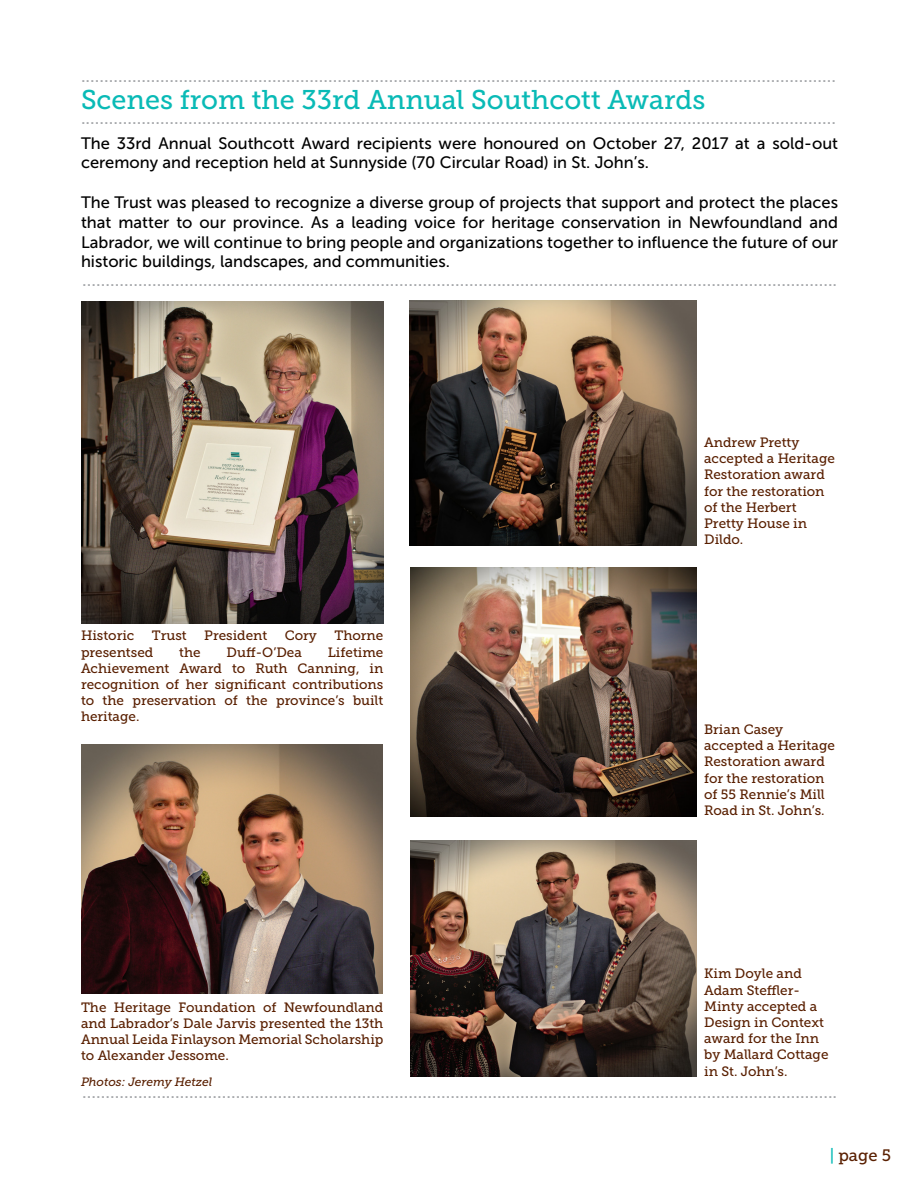
<style>
.page{position:relative;width:918px;height:1188px;background:#fff}
.page>*{position:absolute;margin:0;border:0;box-sizing:border-box;transform-origin:0 0}
.t1{font:27px "Museo Slab 500";color:#09bab6}
.t2{font:18px "Museo Slab 500";color:#a7a9ac}
.t3{font:16.5px/19.8px "Museo Sans 500";color:#000}
.t4{font:16.5px "Museo Slab 500";color:#591f00}
.t5{font:13.5px/16.2px "Museo Slab 500";color:#591f00}
.t6{font:italic 12px "Museo Slab 500";color:#591f00}
.s1{color:#09bab6}
</style>
<div class="page">
<img style="left:410px;top:567px;width:287px;height:249px">
<img style="left:410px;top:840px;width:286px;height:237px">
<img style="left:81px;top:745px;width:301px;height:249px">
<img style="left:81px;top:301px;width:302px;height:323px">
<img style="left:409px;top:301px;width:288px;height:245px">
<p class="t2" style="left:81px;top:66px;width:757px">..................................................................................................................................................................</p>
<h1 class="t1" style="left:81px;top:85px;width:626px">Scenes from the 33rd Annual Southcott Awards</h1>
<p class="t2" style="left:81px;top:108px;width:757px">..................................................................................................................................................................</p>
<p class="t3" style="left:81px;top:133px;width:759px">The 33rd Annual Southcott Award recipients were honoured on October 27, 2017 at a sold-out ceremony and reception held at Sunnyside (70 Circular Road) in St. John’s.</p>
<p class="t3" style="left:81px;top:192px;width:759px;text-align:justify">The Trust was pleased to recognize a diverse group of projects that support and protect the places that matter to our province. As a leading voice for heritage conservation in Newfoundland and Labrador, we will continue to bring people and organizations together to influence the future of our historic buildings, landscapes, and communities.</p>
<p class="t2" style="left:82px;top:270px;width:757px">..................................................................................................................................................................</p>
<p class="t5" style="left:81px;top:628px;width:55px">Historic</p>
<p class="t5" style="left:152px;top:628px;width:36px">Trust</p>
<p class="t5" style="left:204px;top:628px;width:65px">President</p>
<p class="t5" style="left:285px;top:628px;width:34px">Cory</p>
<p class="t5" style="left:334px;top:628px;width:50px">Thorne</p>
<p class="t5" style="left:81px;top:644px;width:74px">presentsed</p>
<p class="t5" style="left:179px;top:644px;width:23px">the</p>
<p class="t5" style="left:227px;top:644px;width:77px">Duff-O’Dea</p>
<p class="t5" style="left:81px;top:644px;width:304px;text-align:justify;text-indent:247px">Lifetime Achievement Award to Ruth Canning, in recognition of her significant contributions to the preservation of the province’s built heritage.</p>
<p class="t5" style="left:704px;top:434px;width:132px">Andrew Pretty accepted a Heritage<br>Restoration award for the restoration of the Herbert<br>Pretty House in<br>Dildo.</p>
<p class="t5" style="left:704px;top:721px;width:132px">Brian Casey accepted a Heritage<br>Restoration award for the restoration of 55 Rennie’s Mill<br>Road in St. John’s.</p>
<p class="t5" style="left:704px;top:966px;width:126px">Kim Doyle and<br>Adam Steffler-<br>Minty accepted a<br>Design in Context award for the Inn by Mallard Cottage in St. John’s.</p>
<p class="t5" style="left:81px;top:999px;width:304px;text-align:justify">The Heritage Foundation of Newfoundland and Labrador’s Dale Jarvis presented the 13th Annual Leida Finlayson Memorial Scholarship to Alexander Jessome.</p>
<p class="t2" style="left:82px;top:1081px;width:757px">..................................................................................................................................................................</p>
<p class="t6" style="left:81px;top:1075px;width:133px">Photos: Jeremy Hetzel</p>
<p class="t4" style="left:830px;top:1146px;width:63px"><span class="s1">|</span> page 5</p>
</div>
